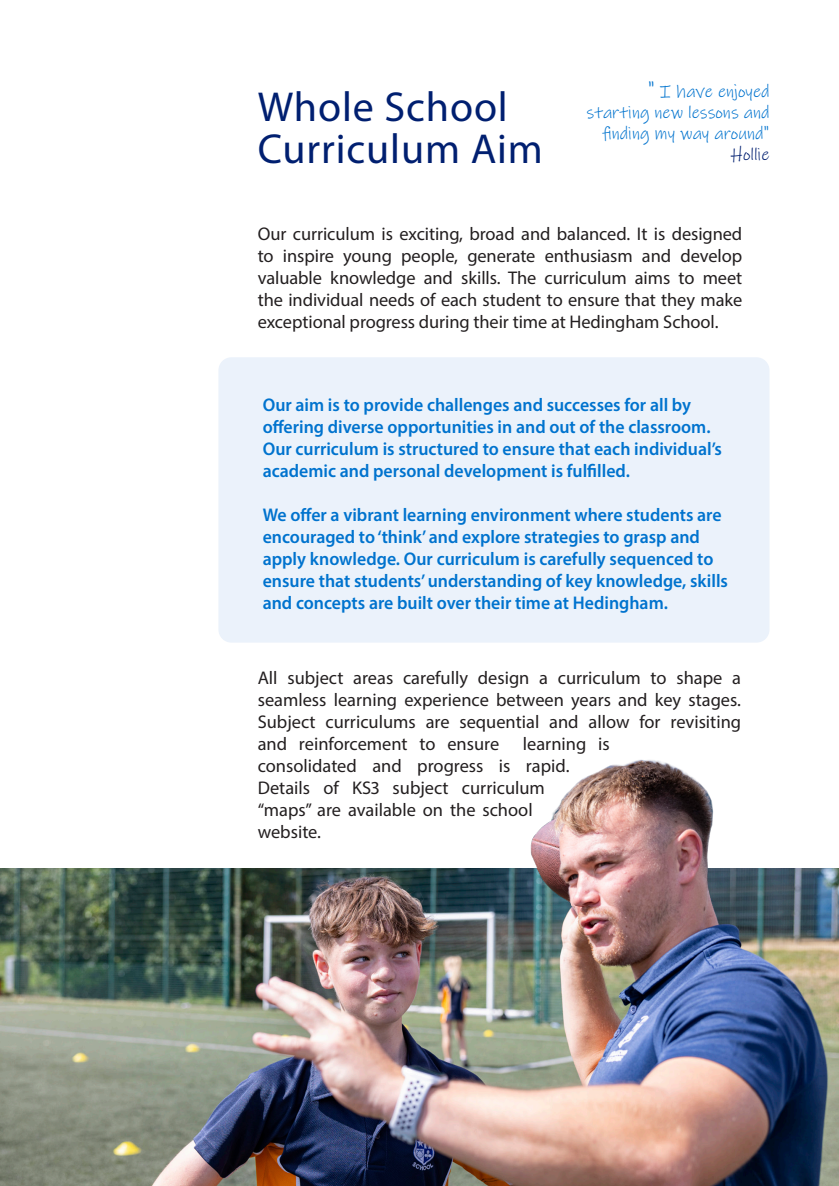
<style>
.page{position:relative;width:839px;height:1186px;background:#fff}
.page>*{position:absolute;margin:0;border:0;box-sizing:border-box;transform-origin:0 0}
.t1{font:42px "Myriad Pro";letter-spacing:.02em;color:#001f70}
.t2{font:18.38px/22.1px "Myriad Pro";color:#231f20;text-align:justify}
.t3{font:600 18.38px/22.1px "Myriad Pro";color:#0073ce}
.t4{font:17.5px/21px "Ink Free";color:#0073ce;text-align:right}
.t5{font:17.5px "Ink Free";color:#001f70}
.s1{font-size:21px}
</style>
<div class="page">
<img style="left:0;top:868px;width:838px;height:318px">
<div style="left:218px;top:357px;width:551px;height:285px;background:#ebf2fb;border-radius:13px"></div>
<img style="left:516px;top:759px;width:216px;height:146px">
<p class="t1" style="left:258px;top:80px;width:251px">Whole School</p>
<p class="t1" style="left:258px;top:122px;width:286px">Curriculum Aim</p>
<p class="t4" style="left:586px;top:81px;width:184px"><span class="s1">"</span> I have enjoyed starting new lessons and finding my way around"</p>
<p class="t5" style="left:731px;top:142px;width:40px">Hollie</p>
<p class="t2" style="left:258px;top:222px;width:486px">Our curriculum is exciting, broad and balanced. It is designed to inspire young people, generate enthusiasm and develop valuable knowledge and skills. The curriculum aims to meet the individual needs of each student to ensure that they make exceptional progress during their time at Hedingham School.</p>
<p class="t3" style="left:263px;top:393px;width:460px">Our aim is to provide challenges and successes for all by offering diverse opportunities in and out of the classroom.<br>Our curriculum is structured to ensure that each individual’s academic and personal development is fulfilled.</p>
<p class="t3" style="left:263px;top:503px;width:467px">We offer a vibrant learning environment where students are encouraged to ‘think’ and explore strategies to grasp and apply knowledge. Our curriculum is carefully sequenced to ensure that students’ understanding of key knowledge, skills and concepts are built over their time at Hedingham.</p>
<p class="t2" style="left:258px;top:666px;width:485px">All subject areas carefully design a curriculum to shape a seamless learning experience between years and key stages.<br>Subject curriculums are sequential and allow for revisiting and reinforcement to ensure</p>
<p class="t2" style="left:258px;top:732px;width:353px;text-align:left;text-indent:265px">learning is consolidated and progress is rapid.<br>Details of KS3 subject curriculum<br>“maps” are available on the school<br>website.</p>
</div>
